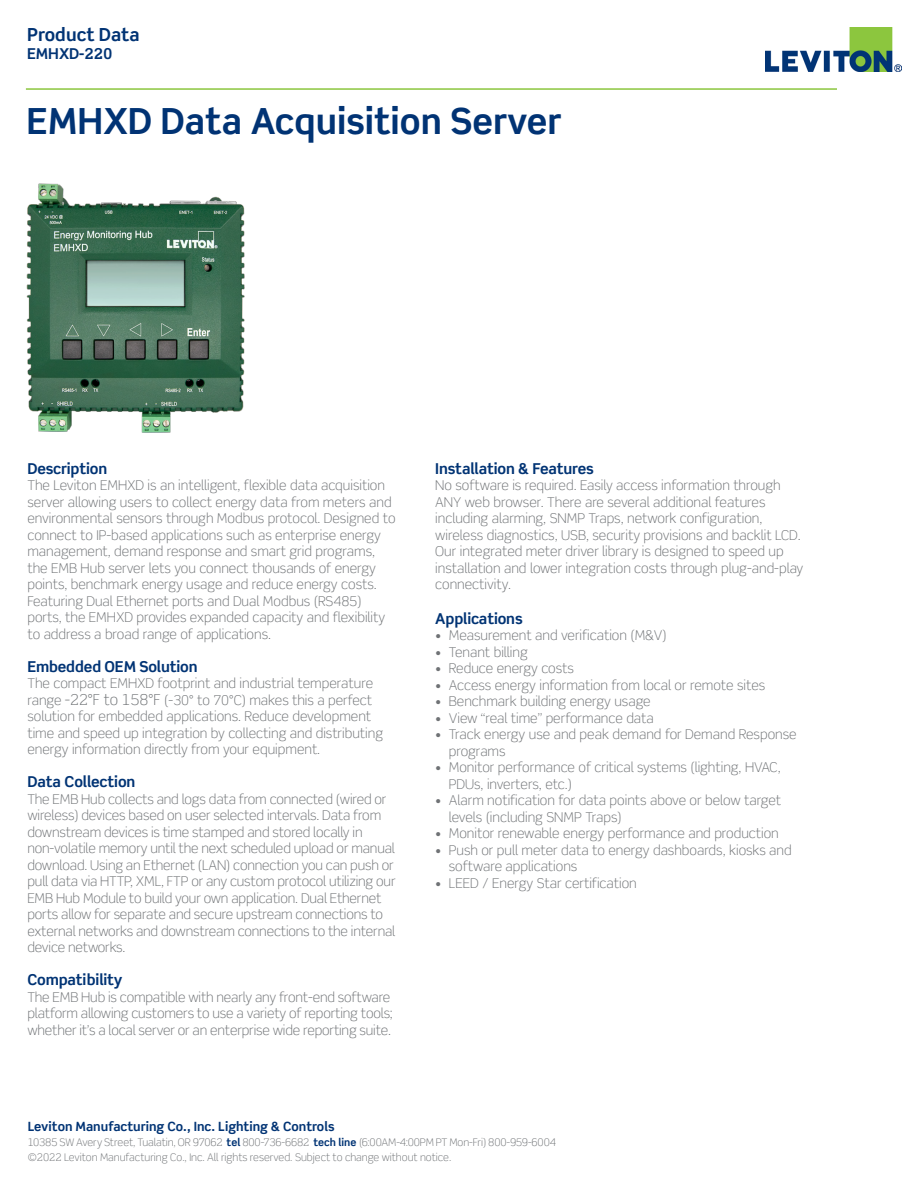
<style>
.page{position:relative;width:918px;height:1188px;background:#fff}
.page>*{position:absolute;margin:0;border:0;box-sizing:border-box;transform-origin:0 0}
.Main_Headline_BIG{font:700 36px "Scene Std";color:#013374}
.t1{font:700 18px "Scene Std";color:#013374}
.Body_Copy{font:700 15px "Scene Std";letter-spacing:-.01em;color:#013374}
.Captions{font:700 15px "Scene Std";color:#013374}
.Body_Copy-2{font:300 13.5px/16.5px "Scene Std";color:#6f7275}
.t2{font:700 12.75px "Scene Std";color:#013374}
.t3{font:300 10.5px "Scene Std";color:#6f7275}
.s1{font-size:15px}
.s2{font-weight:700;color:#013374}
</style>
<div class="page">
<img style="left:765px;top:27px;width:137px;height:45px">
<hr style="left:26px;top:88px;width:811px;height:2px;background:#8bc63e">
<img style="left:26px;top:183px;width:219px;height:250px">
<p class="t1" style="left:27px;top:23px;width:114px">Product Data</p>
<p class="Captions" style="left:27px;top:44px;width:87px">EMHXD-220</p>
<p class="Main_Headline_BIG" style="left:27px;top:99px;width:537px">EMHXD Data Acquisition Server</p>
<p class="Body_Copy" style="left:27px;top:459px;width:81px">Description</p>
<p class="Body_Copy-2" style="left:27px;top:477px;width:359px">The Leviton EMHXD is an intelligent, flexible data acquisition</p>
<p class="Body_Copy-2" style="left:27px;top:494px;width:366px">server allowing users to collect energy data from meters and</p>
<p class="Body_Copy-2" style="left:27px;top:510px;width:370px">environmental sensors through Modbus protocol. Designed to</p>
<p class="Body_Copy-2" style="left:27px;top:527px;width:355px">connect to IP-based applications such as enterprise energy</p>
<p class="Body_Copy-2" style="left:27px;top:543px;width:351px">management, demand response and smart grid programs, the EMB Hub server lets you connect thousands of energy points, benchmark energy usage and reduce energy costs.</p>
<p class="Body_Copy-2" style="left:27px;top:593px;width:359px">Featuring Dual Ethernet ports and Dual Modbus (RS485) ports, the EMHXD provides expanded capacity and flexibility to address a broad range of applications.</p>
<p class="Body_Copy" style="left:27px;top:657px;width:172px">Embedded OEM Solution</p>
<p class="Body_Copy-2" style="left:27px;top:675px;width:357px">The compact EMHXD footprint and industrial temperature range <span class="s1">-22°F to 158°F</span> (-30° to 70°C) makes this a perfect solution for embedded applications. Reduce development time and speed up integration by collecting and distributing energy information directly from your equipment.</p>
<p class="Body_Copy" style="left:27px;top:772px;width:109px">Data Collection</p>
<p class="Body_Copy-2" style="left:27px;top:791px;width:370px">The EMB Hub collects and logs data from connected (wired or wireless) devices based on user selected intervals. Data from downstream devices is time stamped and stored locally in non-volatile memory until the next scheduled upload or manual download. Using an Ethernet (LAN) connection you can push or pull data via HTTP, XML, FTP or any custom protocol utilizing our EMB Hub Module to build your own application. Dual Ethernet ports allow for separate and secure upstream connections to external networks and downstream connections to the internal device networks.</p>
<p class="Body_Copy" style="left:27px;top:970px;width:97px">Compatibility</p>
<p class="Body_Copy-2" style="left:27px;top:989px;width:367px">The EMB Hub is compatible with nearly any front-end software platform allowing customers to use a variety of reporting tools;</p>
<p class="Body_Copy-2" style="left:27px;top:1022px;width:365px">whether it’s a local server or an enterprise wide reporting suite.</p>
<p class="Body_Copy" style="left:435px;top:459px;width:160px">Installation &amp; Features</p>
<p class="Body_Copy-2" style="left:435px;top:477px;width:370px">No software is required. Easily access information through ANY web browser. There are several additional features including alarming, SNMP Traps, network configuration, wireless diagnostics, USB, security provisions and backlit LCD.<br>Our integrated meter driver library is designed to speed up installation and lower integration costs through plug-and-play connectivity.</p>
<p class="Body_Copy" style="left:435px;top:609px;width:89px">Applications</p>
<p class="Body_Copy-2" style="left:435px;top:627px;width:233px">• Measurement and verification (M&amp;V)</p>
<p class="Body_Copy-2" style="left:435px;top:644px;width:94px">• Tenant billing</p>
<p class="Body_Copy-2" style="left:435px;top:660px;width:140px">• Reduce energy costs</p>
<p class="Body_Copy-2" style="left:435px;top:677px;width:332px">• Access energy information from local or remote sites</p>
<p class="Body_Copy-2" style="left:435px;top:693px;width:217px">• Benchmark building energy usage</p>
<p class="Body_Copy-2" style="left:435px;top:710px;width:220px">• View “real time” performance data</p>
<p class="Body_Copy-2" style="left:449px;top:726px;width:349px;text-indent:-14px">• Track energy use and peak demand for Demand Response programs</p>
<p class="Body_Copy-2" style="left:449px;top:759px;width:333px;text-indent:-14px">• Monitor performance of critical systems (lighting, HVAC,<br>PDUs, inverters, etc.)</p>
<p class="Body_Copy-2" style="left:449px;top:792px;width:334px;text-indent:-14px">• Alarm notification for data points above or below target levels (including SNMP Traps)</p>
<p class="Body_Copy-2" style="left:435px;top:825px;width:345px">• Monitor renewable energy performance and production</p>
<p class="Body_Copy-2" style="left:449px;top:842px;width:344px;text-indent:-14px">• Push or pull meter data to energy dashboards, kiosks and software applications</p>
<p class="Body_Copy-2" style="left:435px;top:875px;width:203px">• LEED / Energy Star certification</p>
<p class="t2" style="left:28px;top:1118px;width:308px">Leviton Manufacturing Co., Inc. Lighting &amp; Controls</p>
<p class="t3" style="left:28px;top:1136px;width:530px">10385 SW Avery Street, Tualatin, OR 97062 <span class="s2">tel</span> 800-736-6682 <span class="s2">tech line</span> (6:00AM-4:00PM PT Mon-Fri) 800-959-6004</p>
<p class="t3" style="left:28px;top:1151px;width:425px">©2022 Leviton Manufacturing Co., Inc. All rights reserved. Subject to change without notice.</p>
</div>
